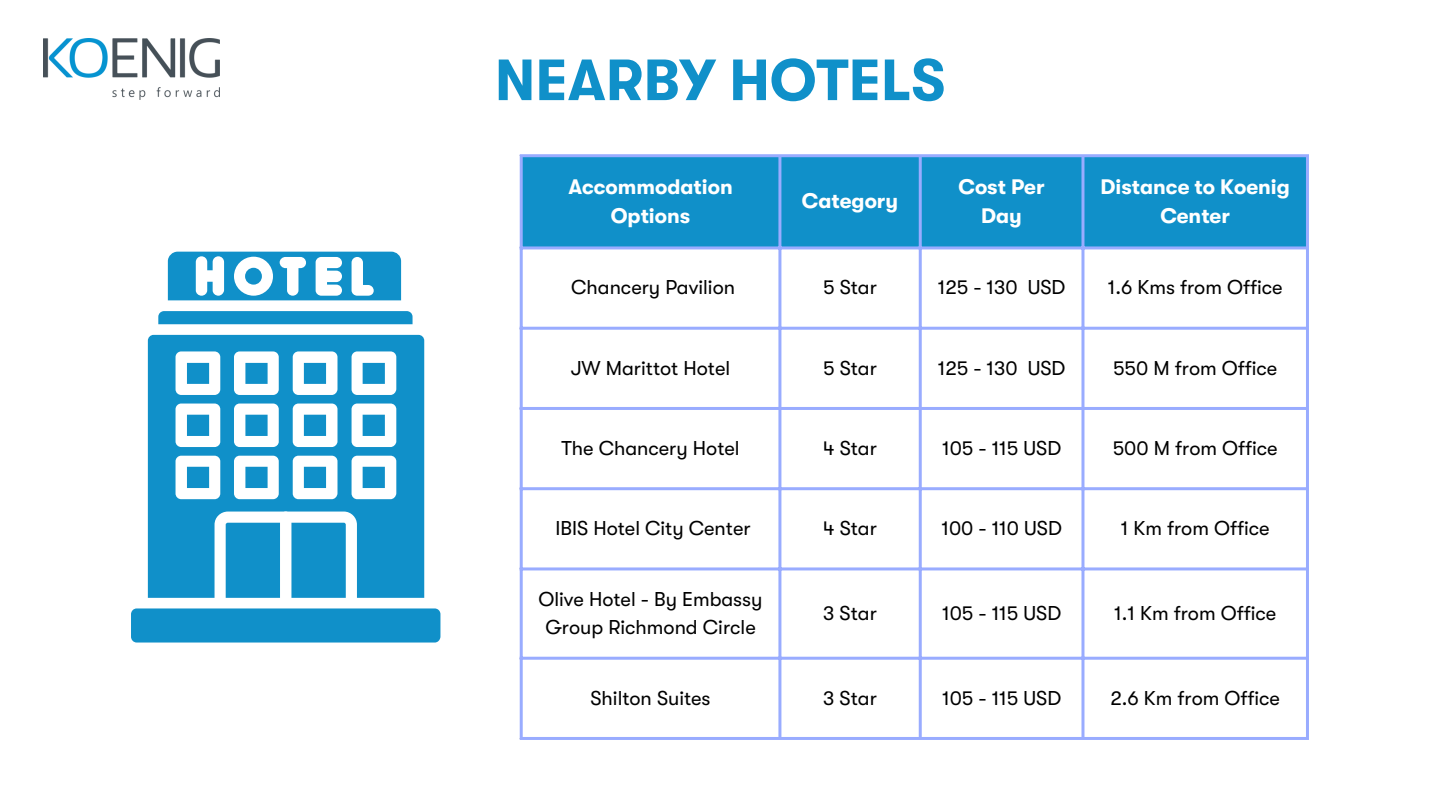
<style>
.page{position:relative;width:1440px;height:810px;background:#fff}
.page>*{position:absolute;margin:0;border:0;box-sizing:border-box;transform-origin:0 0}
.t1{font:700 58px "GT Walsheim Pro";color:#1090c9}
.t2{font:700 21px/29.2px "GT Walsheim Pro";color:#fff;text-align:center}
.t3{font:20px/27.8px "GT Walsheim Pro";color:#000;text-align:center}
</style>
<div class="page">
<img style="left:44px;top:38px;width:176px;height:62px">
<div style="left:523px;top:157px;width:783px;height:89px;background:#1090c9"></div>
<hr style="left:520px;top:157px;width:3px;height:580px;background:#99acff">
<hr style="left:778px;top:157px;width:3px;height:580px;background:#99acff">
<hr style="left:919px;top:157px;width:3px;height:580px;background:#99acff">
<hr style="left:1081px;top:157px;width:3px;height:580px;background:#99acff">
<hr style="left:1306px;top:157px;width:3px;height:580px;background:#99acff">
<hr style="left:520px;top:154px;width:789px;height:3px;background:#99acff">
<hr style="left:520px;top:246px;width:789px;height:3px;background:#99acff">
<hr style="left:520px;top:327px;width:789px;height:3px;background:#99acff">
<hr style="left:520px;top:407px;width:789px;height:3px;background:#99acff">
<hr style="left:520px;top:487px;width:789px;height:3px;background:#99acff">
<hr style="left:520px;top:567px;width:789px;height:3px;background:#99acff">
<hr style="left:520px;top:657px;width:789px;height:3px;background:#99acff">
<hr style="left:520px;top:737px;width:789px;height:3px;background:#99acff">
<svg style="left:148px;top:335px;width:276px;height:263px;fill:#1090c9"></svg>
<div style="left:131px;top:608px;width:309px;height:34px;background:#1090c9;border-radius:6px"></div>
<svg style="left:158px;top:311px;width:255px;height:13px;background:#1391c9"></svg>
<svg style="left:168px;top:252px;width:233px;height:48px"></svg>
<p class="t1" style="left:495px;top:48px;width:452px">NEARBY HOTELS</p>
<h1 class="t2" style="left:568px;top:172px;width:166px">Accommodation</h1>
<p class="t2" style="left:611px;top:202px;width:81px">Options</p>
<p class="t2" style="left:802px;top:187px;width:98px">Category</p>
<p class="t2" style="left:959px;top:172px;width:88px">Cost Per<br>Day</p>
<p class="t2" style="left:1101px;top:172px;width:191px">Distance to Koenig<br>Center</p>
<p class="t3" style="left:571px;top:274px;width:165px">Chancery Pavilion</p>
<p class="t3" style="left:823px;top:274px;width:55px">5 Star</p>
<p class="t3" style="left:938px;top:274px;width:129px">125 - 130 USD</p>
<p class="t3" style="left:1108px;top:274px;width:176px">1.6 Kms from Office</p>
<p class="t3" style="left:571px;top:354px;width:161px">JW Marittot Hotel</p>
<p class="t3" style="left:823px;top:354px;width:55px">5 Star</p>
<p class="t3" style="left:938px;top:354px;width:129px">125 - 130 USD</p>
<p class="t3" style="left:1113px;top:354px;width:166px">550 M from Office</p>
<p class="t3" style="left:561px;top:435px;width:180px">The Chancery Hotel</p>
<p class="t3" style="left:823px;top:435px;width:55px">4 Star</p>
<p class="t3" style="left:942px;top:435px;width:121px">105 - 115 USD</p>
<p class="t3" style="left:1113px;top:435px;width:166px">500 M from Office</p>
<p class="t3" style="left:556px;top:515px;width:197px">IBIS Hotel City Center</p>
<p class="t3" style="left:823px;top:515px;width:55px">4 Star</p>
<p class="t3" style="left:941px;top:515px;width:122px">100 - 110 USD</p>
<p class="t3" style="left:1121px;top:515px;width:150px">1 Km from Office</p>
<p class="t3" style="left:539px;top:586px;width:226px">Olive Hotel - By Embassy<br>Group Richmond Circle</p>
<p class="t3" style="left:823px;top:600px;width:55px">3 Star</p>
<p class="t3" style="left:942px;top:600px;width:121px">105 - 115 USD</p>
<p class="t3" style="left:1114px;top:600px;width:164px">1.1 Km from Office</p>
<p class="t3" style="left:591px;top:684px;width:122px">Shilton Suites</p>
<p class="t3" style="left:823px;top:684px;width:55px">3 Star</p>
<p class="t3" style="left:942px;top:684px;width:121px">105 - 115 USD</p>
<p class="t3" style="left:1110px;top:684px;width:171px">2.6 Km from Office</p>
</div>
